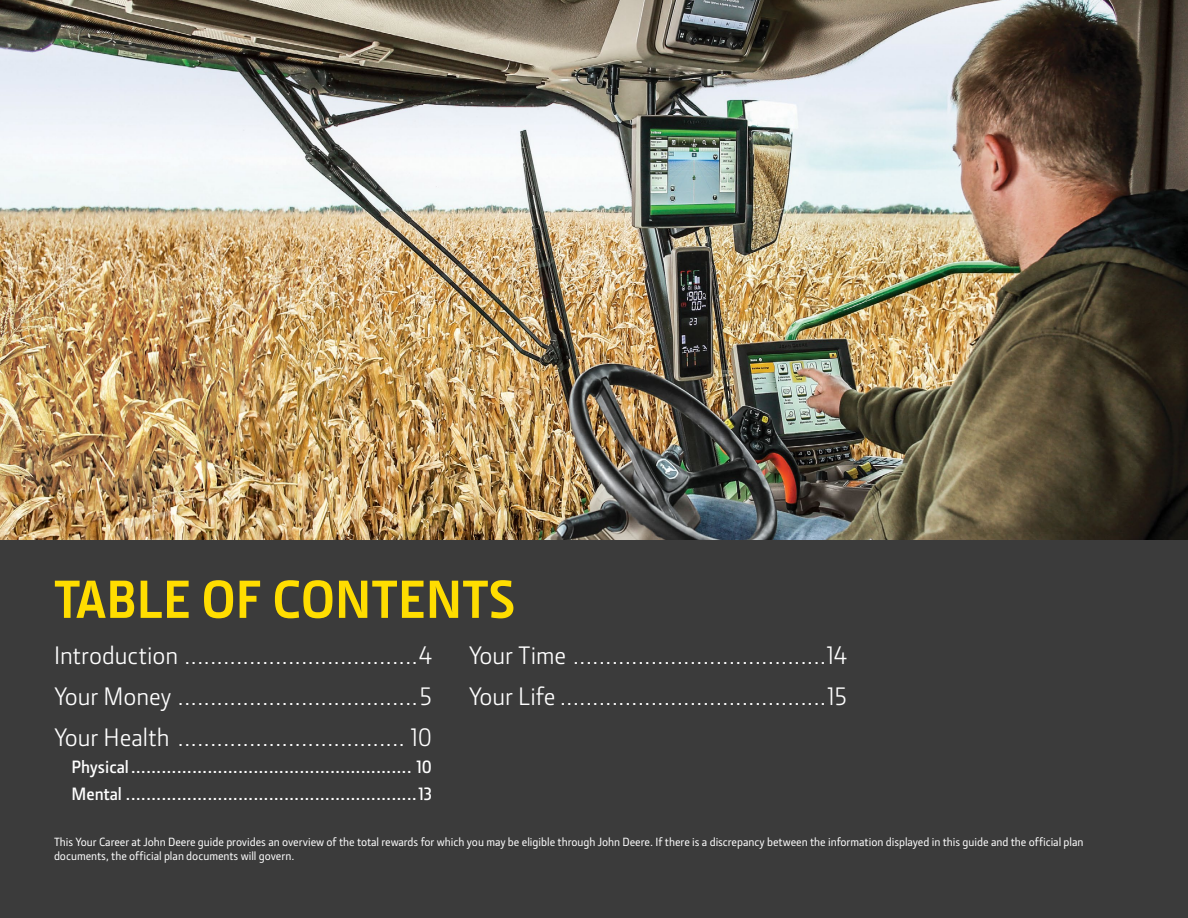
<style>
.page{position:relative;width:1188px;height:918px;background:#fff}
.page>*{position:absolute;margin:0;border:0;box-sizing:border-box;transform-origin:0 0}
.t1{font:700 54px "JD Sans Pro";color:#fd0}
.t2{font:25.5px/41.1px "JD Sans Pro";color:#fff;text-align:justify}
.t3{font:600 18px/27px "JD Sans Pro";color:#fff}
.t4{font:500 12px/14.4px "JD Sans Pro";color:#fff}
</style>
<div class="page">
<div style="left:0;top:522px;width:1188px;height:396px;background:#3b3b3b"></div>
<img style="left:0;top:0;width:1188px;height:540px">
<h1 class="t1" style="left:54px;top:564px;width:463px">TABLE OF CONTENTS</h1>
<p class="t2" style="left:54px;top:634px;width:380px">Introduction ....................................4<br>Your Money .....................................5<br>Your Health ................................... 10</p>
<p class="t3" style="left:71px;top:753px;width:362px">Physical....................................................... 10<br>Mental .........................................................13</p>
<p class="t2" style="left:469px;top:634px;width:380px">Your Time .......................................14<br>Your Life .........................................15</p>
<p class="t4" style="left:54px;top:834px;width:1031px">This Your Career at John Deere guide provides an overview of the total rewards for which you may be eligible through John Deere. If there is a discrepancy between the information displayed in this guide and the official plan documents, the official plan documents will govern.</p>
</div>
